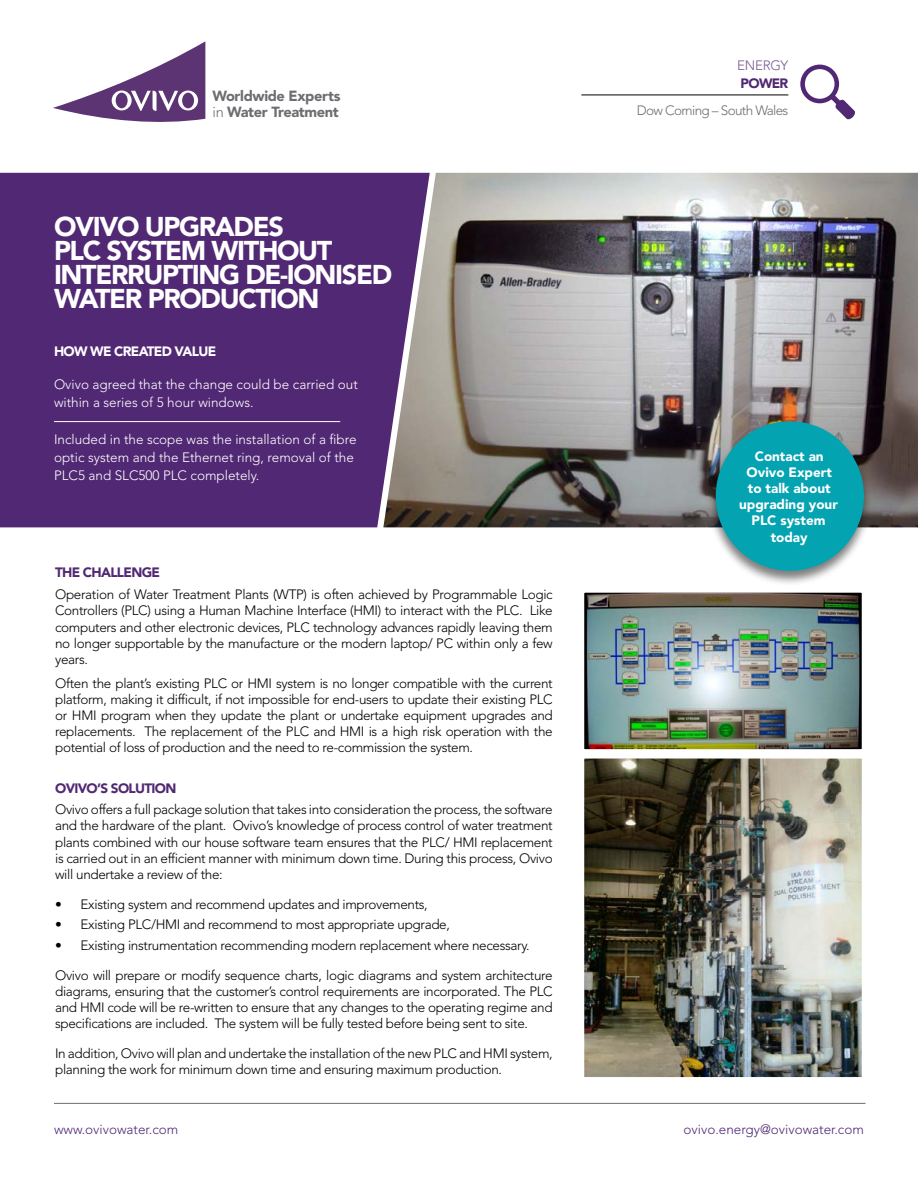
<style>
.page{position:relative;width:918px;height:1188px;background:#fff}
.page>*{position:absolute;margin:0;border:0;box-sizing:border-box;transform-origin:0 0}
.t1{font:900 27px/24px "Avenir LT Std";letter-spacing:-.05em;color:#fff}
.t2{font:900 14.55px/16px "Avenir LT Std";letter-spacing:-.025em;color:#6d6e71}
.t3{font:300 13.5px/16.2px "Avenir LT Std";letter-spacing:-.025em;color:#000;text-align:justify}
.t4{font:300 13.5px/18px "Avenir LT Std";color:#fff}
.t5{font:900 13.5px/16.2px "Avenir LT Std";color:#fff;text-align:center}
.t6{font:300 13.5px "Avenir LT Std";color:#512873}
.t7{font:900 13.5px "Avenir LT Std";letter-spacing:-.05em;color:#512873}
.t8{font:300 13.5px "Avenir LT Std";letter-spacing:-.05em;color:#6d6e71}
.t9{font:900 13.5px "Avenir LT Std";letter-spacing:-.05em;color:#fff}
.t10{font:300 13.5px "Avenir LT Std";letter-spacing:-.025em;color:#775b8f}
.s1{font-weight:300}
</style>
<div class="page">
<img style="left:430px;top:173px;width:488px;height:354px">
<div style="left:0;top:173px;width:430px;height:354px;background:#512873"></div>
<hr style="left:54px;top:1103px;width:812px;height:1px;background:#6d6e71">
<div style="left:707px;top:419px;width:166px;height:167px;background:#000;opacity:.51"></div>
<div style="left:716px;top:421px;width:148px;height:150px;background:#03a3b1;border-radius:50%"></div>
<svg style="left:800px;top:65px;width:55px;height:55px"></svg>
<hr style="left:54px;top:421px;width:286px;height:1px;background:#fff">
<hr style="left:581px;top:95px;width:207px;height:1px;background:#000">
<img style="left:585px;top:594px;width:276px;height:154px">
<div style="left:578px;top:587px;width:290px;height:168px;border:6px solid #fff"></div>
<img style="left:585px;top:760px;width:276px;height:316px">
<div style="left:578px;top:753px;width:290px;height:330px;border:6px solid #fff"></div>
<svg style="left:53px;top:41px;width:152px;height:81px"></svg>
<div style="left:182px;top:93px;width:12px;height:15px;background:#5c3474;border-radius:50%"></div>
<div style="left:116px;top:93px;width:12px;height:15px;background:#5c3474;border-radius:50%"></div>
<p class="t2" style="left:213px;top:88px;width:129px">Worldwide Experts <span class="s1">in</span> Water Treatment</p>
<h1 class="t1" style="left:54px;top:214px;width:340px">OVIVO UPGRADES<br>PLC SYSTEM WITHOUT<br>INTERRUPTING DE-IONISED<br>WATER PRODUCTION</h1>
<p class="t9" style="left:54px;top:343px;width:164px">HOW WE CREATED VALUE</p>
<p class="t4" style="left:54px;top:375px;width:305px">Ovivo agreed that the change could be carried out within a series of 5 hour windows.</p>
<p class="t4" style="left:54px;top:431px;width:304px">Included in the scope was the installation of a fibre optic system and the Ethernet ring, removal of the<br>PLC5 and SLC500 PLC completely.</p>
<p class="t7" style="left:55px;top:564px;width:106px">THE CHALLENGE</p>
<p class="t3" style="left:55px;top:586px;width:499px">Operation of Water Treatment Plants (WTP) is often achieved by Programmable Logic Controllers (PLC) using a Human Machine Interface (HMI) to interact with the PLC. Like computers and other electronic devices, PLC technology advances rapidly leaving them no longer supportable by the manufacture or the modern laptop/ PC within only a few years.</p>
<p class="t3" style="left:55px;top:675px;width:499px">Often the plant’s existing PLC or HMI system is no longer compatible with the current platform, making it difficult, if not impossible for end-users to update their existing PLC or HMI program when they update the plant or undertake equipment upgrades and replacements. The replacement of the PLC and HMI is a high risk operation with the potential of loss of production and the need to re-commission the system.</p>
<p class="t7" style="left:55px;top:780px;width:123px">OVIVO’S SOLUTION</p>
<p class="t3" style="left:55px;top:801px;width:499px">Ovivo offers a full package solution that takes into consideration the process, the software and the hardware of the plant. Ovivo’s knowledge of process control of water treatment plants combined with our house software team ensures that the PLC/ HMI replacement is carried out in an efficient manner with minimum down time. During this process, Ovivo will undertake a review of the:</p>
<p class="t3" style="left:55px;top:896px;width:374px">• Existing system and recommend updates and improvements,</p>
<p class="t3" style="left:55px;top:917px;width:396px">• Existing PLC/HMI and recommend to most appropriate upgrade,</p>
<p class="t3" style="left:55px;top:937px;width:476px">• Existing instrumentation recommending modern replacement where necessary.</p>
<p class="t3" style="left:55px;top:967px;width:499px">Ovivo will prepare or modify sequence charts, logic diagrams and system architecture diagrams, ensuring that the customer’s control requirements are incorporated. The PLC and HMI code will be re-written to ensure that any changes to the operating regime and specifications are included. The system will be fully tested before being sent to site.</p>
<p class="t3" style="left:55px;top:1045px;width:499px">In addition, Ovivo will plan and undertake the installation of the new PLC and HMI system, planning the work for minimum down time and ensuring maximum production.</p>
<p class="t10" style="left:737px;top:57px;width:53px">ENERGY</p>
<p class="t7" style="left:741px;top:75px;width:49px">POWER</p>
<p class="t8" style="left:637px;top:102px;width:153px">Dow Corning – South Wales</p>
<p class="t5" style="left:739px;top:448px;width:100px">Contact an<br>Ovivo Expert to talk about upgrading your<br>PLC system today</p>
<p class="t6" style="left:54px;top:1121px;width:126px">www.ovivowater.com</p>
<p class="t6" style="left:684px;top:1121px;width:182px">ovivo.energy@ovivowater.com</p>
</div>
